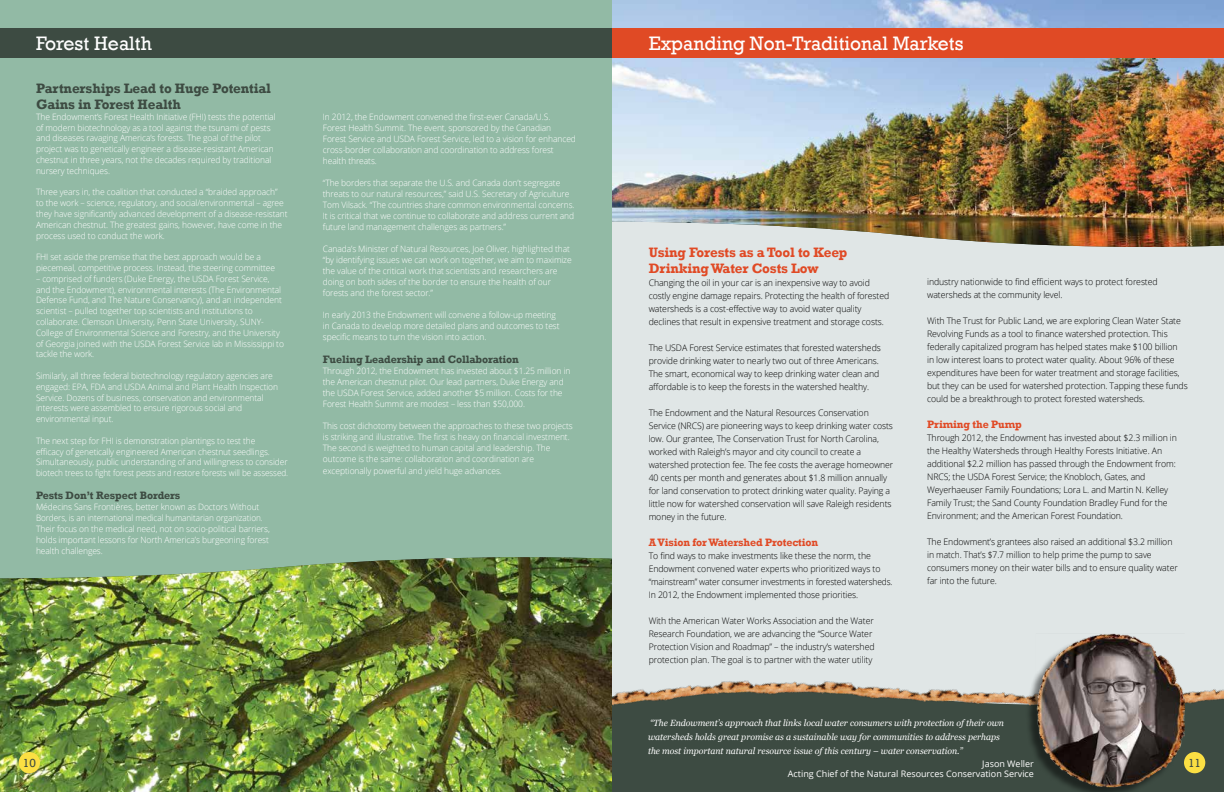
<style>
.page{position:relative;width:1224px;height:792px;background:#fff}
.page>*{position:absolute;margin:0;border:0;box-sizing:border-box;transform-origin:0 0}
.t1{font:20px "Rockwell";color:#fff;scale:.96 1}
.t2{font:20px "Rockwell";color:#fff}
.t3{font:700 14px/16px "Rockwell";letter-spacing:-.01em;color:#3d4b42}
.t4{font:700 14px/16px "Rockwell";letter-spacing:-.01em;color:#e04a25}
.t5{font:12px "Rockwell";color:#3d4b42}
.t6{font:700 11px "Rockwell";letter-spacing:-.01em;color:#3d4b42}
.t7{font:700 11px "Rockwell";letter-spacing:-.01em;color:#e04a25}
.t8{font:300 9px/13px "Open Sans";letter-spacing:-.01em;color:#000}
.t9{font:italic 9px/14px "Georgia";color:#fff}
.t10{font:9px/10.8px "Open Sans";color:#fff;text-align:right}
.t11{font:300 8.8px/10.8px "Open Sans";letter-spacing:-.01em;color:#fff}
</style>
<div class="page">
<div style="left:0;top:0;width:612px;height:792px;background:#92baa5"></div>
<div style="left:0;top:28px;width:612px;height:29px;background:#3d4b42"></div>
<img style="left:0;top:557px;width:612px;height:235px">
<div style="left:612px;top:0;width:612px;height:792px;background:#e0e6e6"></div>
<div style="left:612px;top:744px;width:612px;height:48px;background:#3d4b42"></div>
<img style="left:612px;top:0;width:612px;height:247px">
<div style="left:612px;top:28px;width:612px;height:29px;background:#e04a25"></div>
<img style="left:612px;top:685px;width:111px;height:67px">
<img style="left:712px;top:680px;width:103px;height:64px">
<img style="left:815px;top:681px;width:105px;height:66px">
<img style="left:920px;top:689px;width:105px;height:64px">
<img style="left:1185px;top:689px;width:39px;height:65px">
<div style="left:1025px;top:635px;width:158px;height:157px;background:#000;opacity:.5"></div>
<img style="left:1036px;top:633px;width:149px;height:155px">
<div style="left:19px;top:752px;width:21px;height:21px;background:#fbdf43;border-radius:50%"></div>
<div style="left:1184px;top:752px;width:21px;height:21px;background:#fbdf43;border-radius:50%"></div>
<h1 class="t2" style="left:36px;top:32px;width:117px">Forest Health</h1>
<h2 class="t3" style="left:36px;top:80px;width:236px">Partnerships Lead to Huge Potential<br>Gains in Forest Health</h2>
<p class="t11" style="left:36px;top:111px;width:241px">The Endowment’s Forest Health Initiative (FHI) tests the potential of modern biotechnology as a tool against the tsunami of pests and diseases ravaging America’s forests. The goal of the pilot project was to genetically engineer a disease-resistant American chestnut in three years, not the decades required by traditional nursery techniques.</p>
<p class="t11" style="left:36px;top:187px;width:253px">Three years in, the coalition that conducted a “braided approach”<br>to the work – science, regulatory, and social/environmental – agree they have significantly advanced development of a disease-resistant American chestnut. The greatest gains, however, have come in the process used to conduct the work.</p>
<p class="t11" style="left:36px;top:251px;width:241px">FHI set aside the premise that the best approach would be a piecemeal, competitive process. Instead, the steering committee</p>
<p class="t11" style="left:36px;top:273px;width:250px">– comprised of funders (Duke Energy, the USDA Forest Service, and the Endowment), environmental interests (The Environmental Defense Fund, and The Nature Conservancy), and an independent scientist – pulled together top scientists and institutions to collaborate. Clemson University, Penn State University, SUNY-College of Environmental Science and Forestry, and the University of Georgia joined with the USDA Forest Service lab in Mississippi to tackle the work.</p>
<p class="t11" style="left:36px;top:370px;width:244px">Similarly, all three federal biotechnology regulatory agencies are engaged: EPA, FDA and USDA Animal and Plant Health Inspection Service. Dozens of business, conservation and environmental interests were assembled to ensure rigorous social and environmental input.</p>
<p class="t11" style="left:36px;top:435px;width:254px">The next step for FHI is demonstration plantings to test the<br>efficacy of genetically engineered American chestnut seedlings.<br>Simultaneously, public understanding of and willingness to consider biotech trees to fight forest pests and restore forests will be assessed.</p>
<p class="t6" style="left:36px;top:489px;width:146px">Pests Don’t Respect Borders</p>
<p class="t11" style="left:36px;top:501px;width:235px">Médecins Sans Frontières, better known as Doctors Without Borders, is an international medical humanitarian organization.<br>Their focus on the medical need, not on socio-political barriers, holds important lessons for North America’s burgeoning forest health challenges.</p>
<p class="t11" style="left:323px;top:111px;width:255px">In 2012, the Endowment convened the first-ever Canada/U.S.<br>Forest Health Summit. The event, sponsored by the Canadian Forest Service and USDA Forest Service, led to a vision for enhanced cross-border collaboration and coordination to address forest health threats.</p>
<p class="t11" style="left:323px;top:177px;width:253px">“The borders that separate the U.S. and Canada don’t segregate threats to our natural resources,” said U.S. Secretary of Agriculture Tom Vilsack. “The countries share common environmental concerns.<br>It is critical that we continue to collaborate and address current and future land management challenges as partners.”</p>
<p class="t11" style="left:323px;top:243px;width:250px">Canada’s Minister of Natural Resources, Joe Oliver, highlighted that “by identifying issues we can work on together, we aim to maximize the value of the critical work that scientists and researchers are doing on both sides of the border to ensure the health of our forests and the forest sector.”</p>
<p class="t11" style="left:323px;top:309px;width:238px;line-height:11.3px">In early 2013 the Endowment will convene a follow-up meeting in Canada to develop more detailed plans and outcomes to test specific means to turn the vision into action.</p>
<p class="t6" style="left:323px;top:353px;width:197px">Fueling Leadership and Collaboration</p>
<p class="t11" style="left:323px;top:365px;width:249px">Through 2012, the Endowment has invested about $1.25 million in the American chestnut pilot. Our lead partners, Duke Energy and the USDA Forest Service, added another $5 million. Costs for the Forest Health Summit are modest – less than $50,000.</p>
<p class="t11" style="left:323px;top:420px;width:252px;line-height:11.1px">This cost dichotomy between the approaches to these two projects is striking and illustrative. The first is heavy on financial investment.<br>The second is weighted to human capital and leadership. The outcome is the same: collaboration and coordination are exceptionally powerful and yield huge advances.</p>
<h1 class="t1" style="left:649px;top:32px;width:329px">Exp nding Non-Traditional Markets</h1>
<h1 class="t1" style="left:657px;top:32px;width:184px">Healthy Watersheds</h1>
<h2 class="t4" style="left:649px;top:244px;width:200px">Using Forests as a Tool to Keep<br>Drinking Water Costs Low</h2>
<p class="t8" style="left:649px;top:276px;width:242px">Changing the oil in your car is an inexpensive way to avoid costly engine damage repairs. Protecting the health of forested watersheds is a cost-effective way to avoid water quality declines that result in expensive treatment and storage costs.</p>
<p class="t8" style="left:649px;top:341px;width:234px">The USDA Forest Service estimates that forested watersheds provide drinking water to nearly two out of three Americans.<br>The smart, economical way to keep drinking water clean and affordable is to keep the forests in the watershed healthy.</p>
<p class="t8" style="left:649px;top:406px;width:246px">The Endowment and the Natural Resources Conservation Service (NRCS) are pioneering ways to keep drinking water costs low. Our grantee, The Conservation Trust for North Carolina, worked with Raleigh’s mayor and city council to create a watershed protection fee. The fee costs the average homeowner 40 cents per month and generates about $1.8 million annually for land conservation to protect drinking water quality. Paying a little now for watershed conservation will save Raleigh residents money in the future.</p>
<p class="t7" style="left:649px;top:535px;width:171px">A Vision for Watershed Protection</p>
<p class="t8" style="left:649px;top:549px;width:245px">To find ways to make investments like these the norm, the Endowment convened water experts who prioritized ways to “mainstream” water consumer investments in forested watersheds.<br>In 2012, the Endowment implemented those priorities.</p>
<p class="t8" style="left:649px;top:614px;width:227px">With the American Water Works Association and the Water Research Foundation, we are advancing the “Source Water Protection Vision and Roadmap” – the industry’s watershed protection plan. The goal is to partner with the water utility</p>
<p class="t8" style="left:927px;top:275px;width:232px">industry nationwide to find efficient ways to protect forested watersheds at the community level.</p>
<p class="t8" style="left:927px;top:314px;width:262px">With The Trust for Public Land, we are exploring Clean Water State Revolving Funds as a tool to finance watershed protection. This federally capitalized program has helped states make $100 billion<br>in low interest loans to protect water quality. About 96% of these expenditures have been for water treatment and storage facilities, but they can be used for watershed protection. Tapping these funds could be a breakthrough to protect forested watersheds.</p>
<p class="t7" style="left:927px;top:417px;width:96px">Priming the Pump</p>
<p class="t8" style="left:927px;top:431px;width:251px">Through 2012, the Endowment has invested about $2.3 million in the Healthy Watersheds through Healthy Forests Initiative. An additional $2.2 million has passed through the Endowment from:<br>NRCS; the USDA Forest Service; the Knobloch, Gates, and Weyerhaeuser Family Foundations; Lora L. and Martin N. Kelley Family Trust; the Sand County Foundation Bradley Fund for the Environment; and the American Forest Foundation.</p>
<p class="t8" style="left:927px;top:535px;width:252px">The Endowment’s grantees also raised an additional $3.2 million in match. That’s $7.7 million to help prime the pump to save consumers money on their water bills and to ensure quality water far into the future.</p>
<p class="t9" style="left:648px;top:716px;width:358px">“The Endowment’s approach that links local water consumers with protection of their own watersheds holds great promise as a sustainable way for communities to address perhaps the most important natural resource issue of this century – water conservation.”</p>
<p class="t10" style="left:788px;top:758px;width:248px">Jason Weller<br>Acting Chief of the Natural Resources Conservation Service</p>
<h3 class="t5" style="left:23px;top:756px;width:15px">10</h3>
<h3 class="t5" style="left:1188px;top:756px;width:15px">11</h3>
</div>
